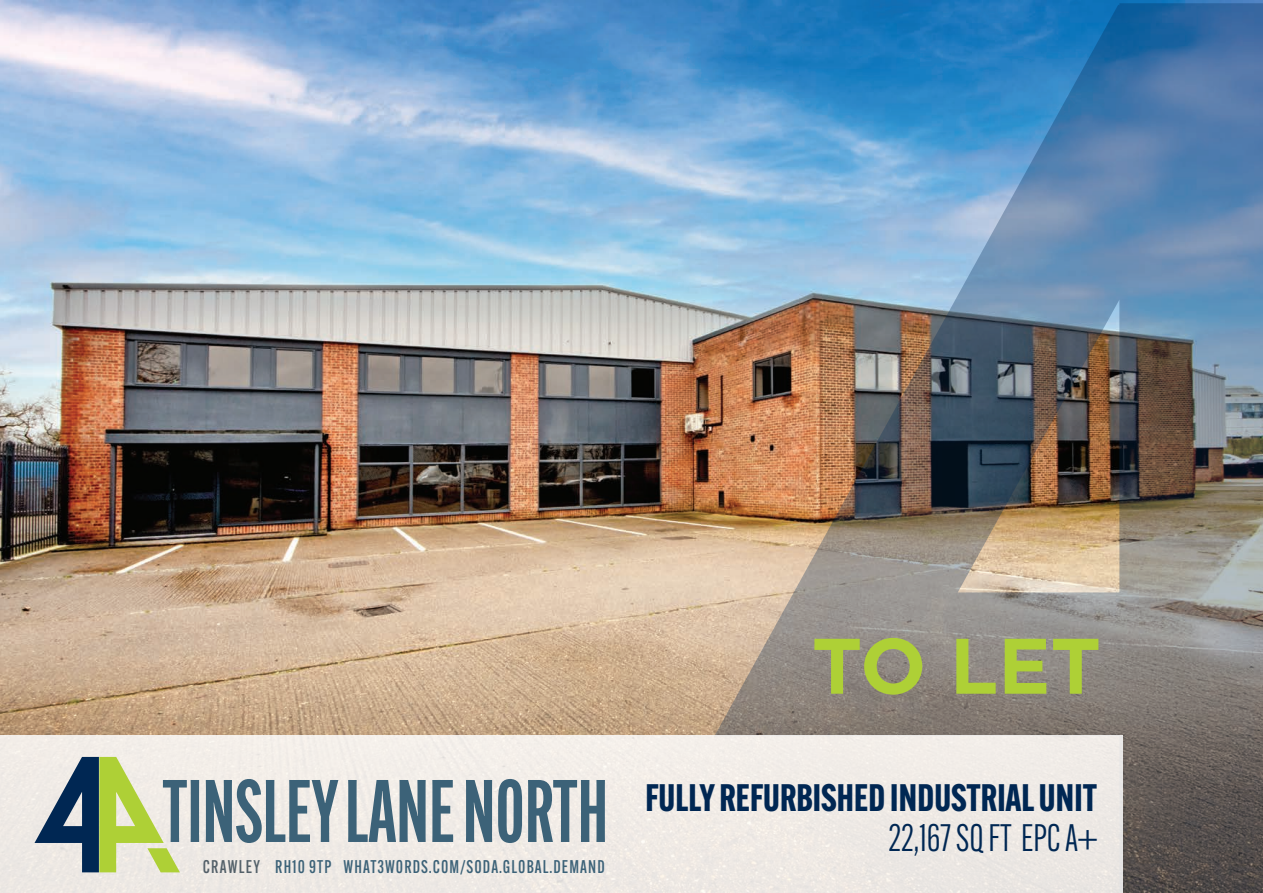
<style>
.page{position:relative;width:1263px;height:893px;background:#fff}
.page>*{position:absolute;margin:0;border:0;box-sizing:border-box;transform-origin:0 0}
.t1{font:600 86.7px "Alternate Gothic Comp ATF";color:#3c6278}
.t2{font:700 37.5px "Alternate Gothic Cond ATF";color:#002753}
.t3{font:37.5px "Alternate Gothic Cond ATF";color:#002753}
.t4{font:500 18px "Alternate Gothic Cond ATF";letter-spacing:.06em;color:#3c6278}
.s1{color:#536069}
</style>
<div class="page">
<img style="left:0;top:0;width:1263px;height:736px">
<img style="left:714px;top:3px;width:549px;height:890px">
<div style="left:0;top:736px;width:1123px;height:157px;background:#f0ebe6"></div>
<svg style="left:814px;top:638px;width:284px;height:57px;background:#9aa364"></svg>
<svg style="left:35px;top:757px;width:145px;height:115px"></svg>
<h1 class="t1" style="left:162px;top:757px;width:447px">TINSLEY LANE NORTH</h1>
<h2 class="t2" style="left:645px;top:774px;width:453px">FULLY REFURBISHED INDUSTRIAL UNIT</h2>
<h2 class="t3" style="left:888px;top:816px;width:210px">22,167 SQ FT EPC A+</h2>
<p class="t4" style="left:203px;top:855px;width:403px"><span class="s1">CRAWLEY</span> RH10 9TP WHAT3WORDS.COM/SODA.GLOBAL.DEMAND</p>
</div>
